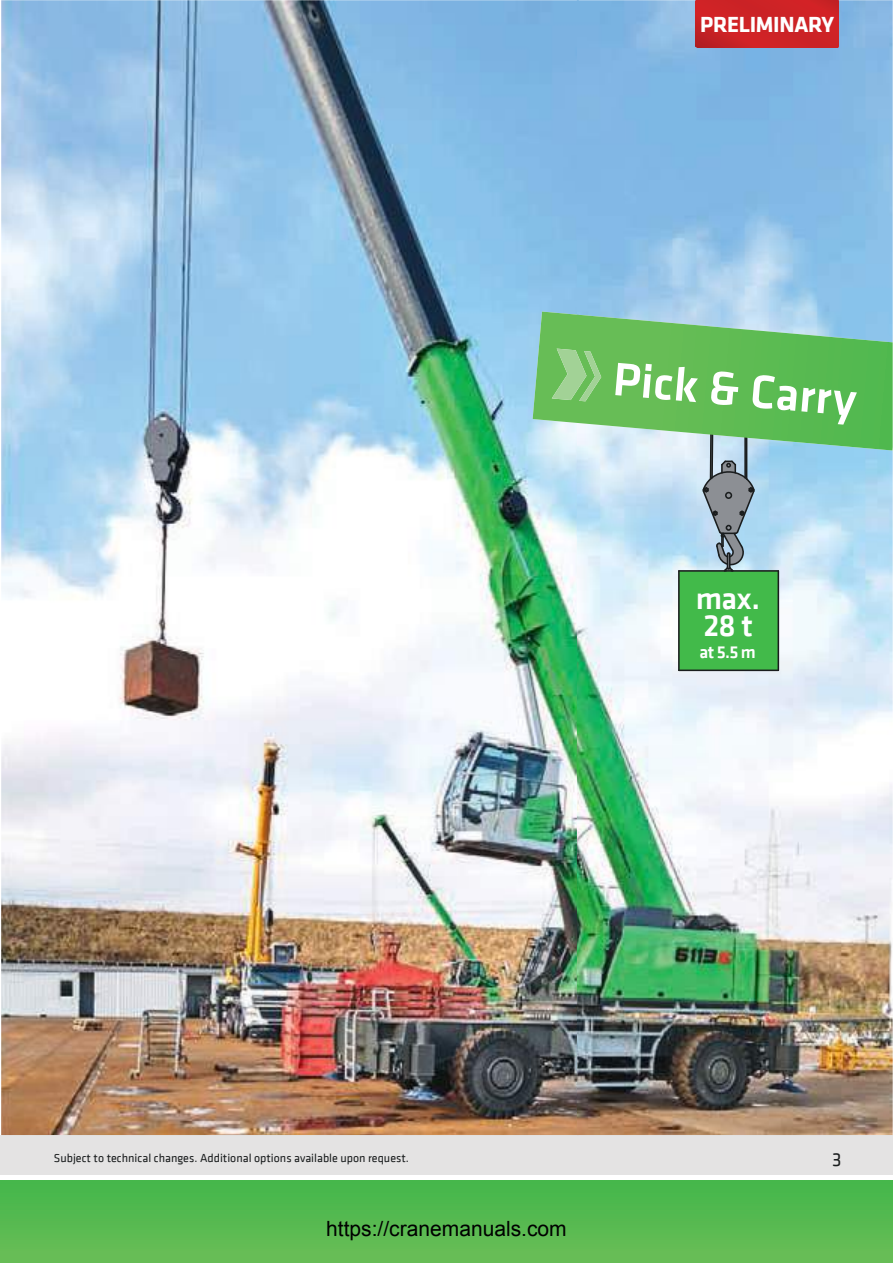
<style>
.page{position:relative;width:893px;height:1263px;background:#fff}
.page>*{position:absolute;margin:0;border:0;box-sizing:border-box;transform-origin:0 0}
.t1{font:500 48.6px "Klavika";color:#fff}
.t2{font:500 31.8px/27px "Klavika";color:#fff}
.t3{font:700 22.5px "Klavika";letter-spacing:-.015em;color:#fff}
.t4{font:19.5px "Klavika";color:#1a1d1e}
.t5{font:500 18px "Klavika";color:#fff}
.t6{font:12px "Klavika";color:#1a1d1e}
</style>
<div class="page">
<div style="left:0;top:1175px;width:893px;height:88px;background:linear-gradient(to bottom,#40b549,#67b854)"></div>
<div style="left:0;top:1135px;width:893px;height:42px;background:#e4e3e3"></div>
<hr style="left:0;top:1176px;width:893px;height:4px;background:#fff">
<img style="left:1px;top:0;width:576px;height:1135px">
<img style="left:577px;top:0;width:316px;height:312px">
<img style="left:577px;top:451px;width:316px;height:684px">
<svg style="left:679px;top:451px;width:99px;height:219px;background:#78bc94"></svg>
<hr style="left:679px;top:570px;width:99px;height:2px;background:#1a1d1e">
<hr style="left:678px;top:571px;width:2px;height:99px;background:#1a1d1e">
<hr style="left:777px;top:571px;width:2px;height:99px;background:#1a1d1e">
<hr style="left:679px;top:670px;width:99px;height:1px;background:#1a1d1e">
<svg style="left:533px;top:312px;width:360px;height:139px;background:#75c379"></svg>
<svg style="left:552px;top:349px;width:49px;height:52px;background:#86c878"></svg>
<svg style="left:695px;top:0;width:144px;height:47px;background:#cc2225"></svg>
<h3 class="t3" style="left:700px;top:12px;width:135px">PRELIMINARY</h3>
<h1 class="t1" style="left:615px;top:358px;width:246px;rotate:5deg">Pick &amp; Carry</h1>
<h2 class="t2" style="left:696px;top:588px;width:66px">max.<br>28 t</h2>
<h3 class="t5" style="left:699px;top:645px;width:58px">at 5.5 m</h3>
<p class="t6" style="left:54px;top:1151px;width:356px">Subject to technical changes. Additional options available upon request.</p>
<h3 class="t4" style="left:832px;top:1148px;width:11px">3</h3>
</div>
